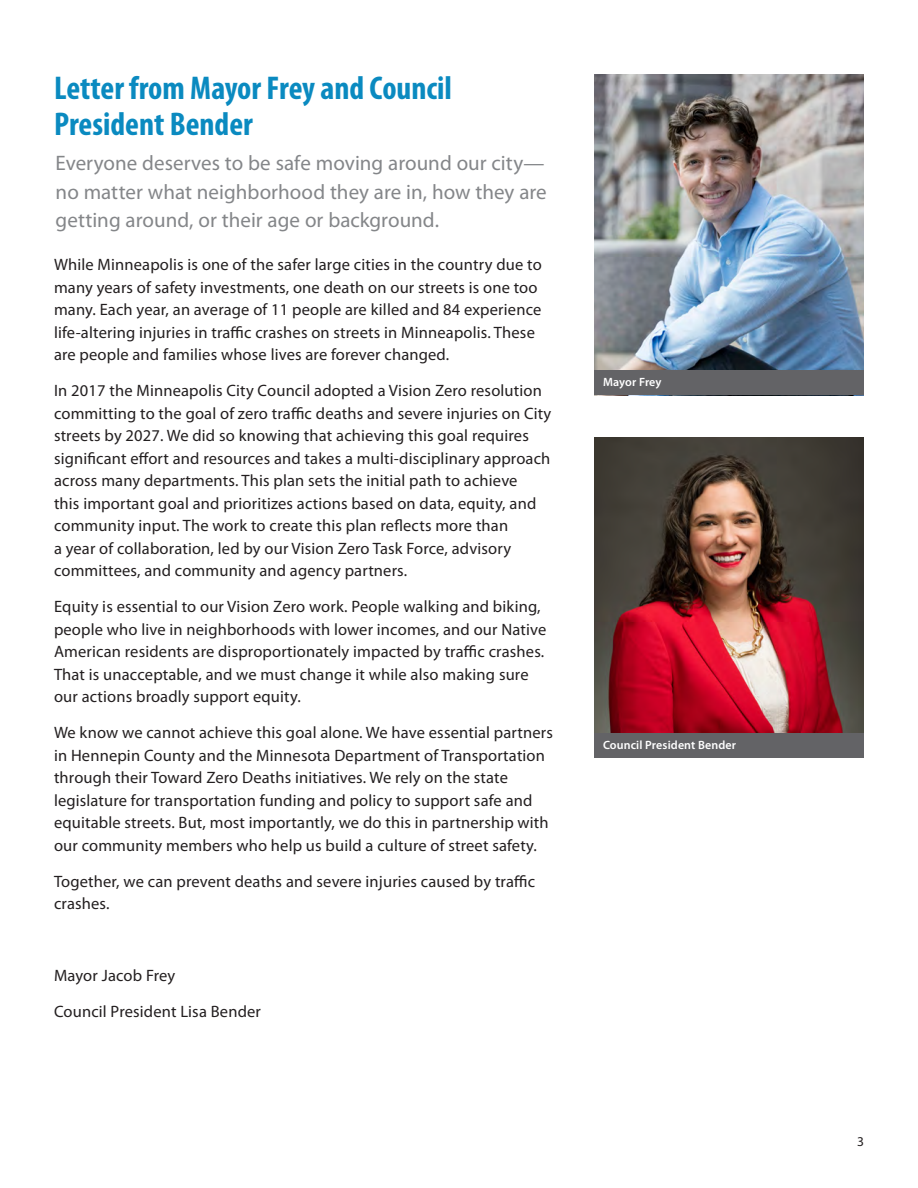
<style>
.page{position:relative;width:918px;height:1188px;background:#fff}
.page>*{position:absolute;margin:0;border:0;box-sizing:border-box;transform-origin:0 0}
.Heading_2{font:700 condensed 33px/36px "Myriad Pro";color:#0a8ac0}
.Chapter_Lead-In_Text{font:21px/28.5px "Myriad Pro";color:#848689;text-align:justify}
.Body_Text{font:16.5px/22.5px "Myriad Pro";letter-spacing:.01em;color:#231f20}
.t1{font:13.5px "Myriad Pro";color:#231f20}
.t2{font:600 12px "Myriad Pro";letter-spacing:.01em;color:#fff}
</style>
<div class="page">
<img style="left:594px;top:74px;width:270px;height:296px">
<img style="left:594px;top:437px;width:270px;height:296px">
<div style="left:594px;top:733px;width:270px;height:25px;background:#636366"></div>
<div style="left:594px;top:370px;width:270px;height:25px;background:#636366"></div>
<p class="Heading_2" style="left:54px;top:69px;width:400px">Letter from Mayor Frey and Council<br>President Bender</p>
<p class="Chapter_Lead-In_Text" style="left:56px;top:149px;width:493px">Everyone deserves to be safe moving around our city— no matter what neighborhood they are in, how they are getting around, or their age or background.</p>
<p class="Body_Text" style="left:54px;top:253px;width:489px">While Minneapolis is one of the safer large cities in the country due to many years of safety investments, one death on our streets is one too many. Each year, an average of 11 people are killed and 84 experience life-altering injuries in traffic crashes on streets in Minneapolis. These are people and families whose lives are forever changed.</p>
<p class="Body_Text" style="left:54px;top:379px;width:499px">In 2017 the Minneapolis City Council adopted a Vision Zero resolution committing to the goal of zero traffic deaths and severe injuries on City streets by 2027. We did so knowing that achieving this goal requires significant effort and resources and takes a multi-disciplinary approach across many departments. This plan sets the initial path to achieve<br>this important goal and prioritizes actions based on data, equity, and community input. The work to create this plan reflects more than<br>a year of collaboration, led by our Vision Zero Task Force, advisory committees, and community and agency partners.</p>
<p class="Body_Text" style="left:54px;top:595px;width:494px">Equity is essential to our Vision Zero work. People walking and biking, people who live in neighborhoods with lower incomes, and our Native American residents are disproportionately impacted by traffic crashes.<br>That is unacceptable, and we must change it while also making sure our actions broadly support equity.</p>
<p class="Body_Text" style="left:54px;top:721px;width:500px">We know we cannot achieve this goal alone. We have essential partners in Hennepin County and the Minnesota Department of Transportation through their Toward Zero Deaths initiatives. We rely on the state legislature for transportation funding and policy to support safe and equitable streets. But, most importantly, we do this in partnership with our community members who help us build a culture of street safety.</p>
<p class="Body_Text" style="left:54px;top:870px;width:483px">Together, we can prevent deaths and severe injuries caused by traffic crashes.</p>
<p class="Body_Text" style="left:54px;top:964px;width:123px">Mayor Jacob Frey</p>
<p class="Body_Text" style="left:54px;top:1000px;width:209px">Council President Lisa Bender</p>
<p class="t2" style="left:603px;top:374px;width:60px">Mayor Frey</p>
<p class="t2" style="left:603px;top:737px;width:135px">Council President Bender</p>
<p class="t1" style="left:857px;top:1134px;width:8px">3</p>
</div>
